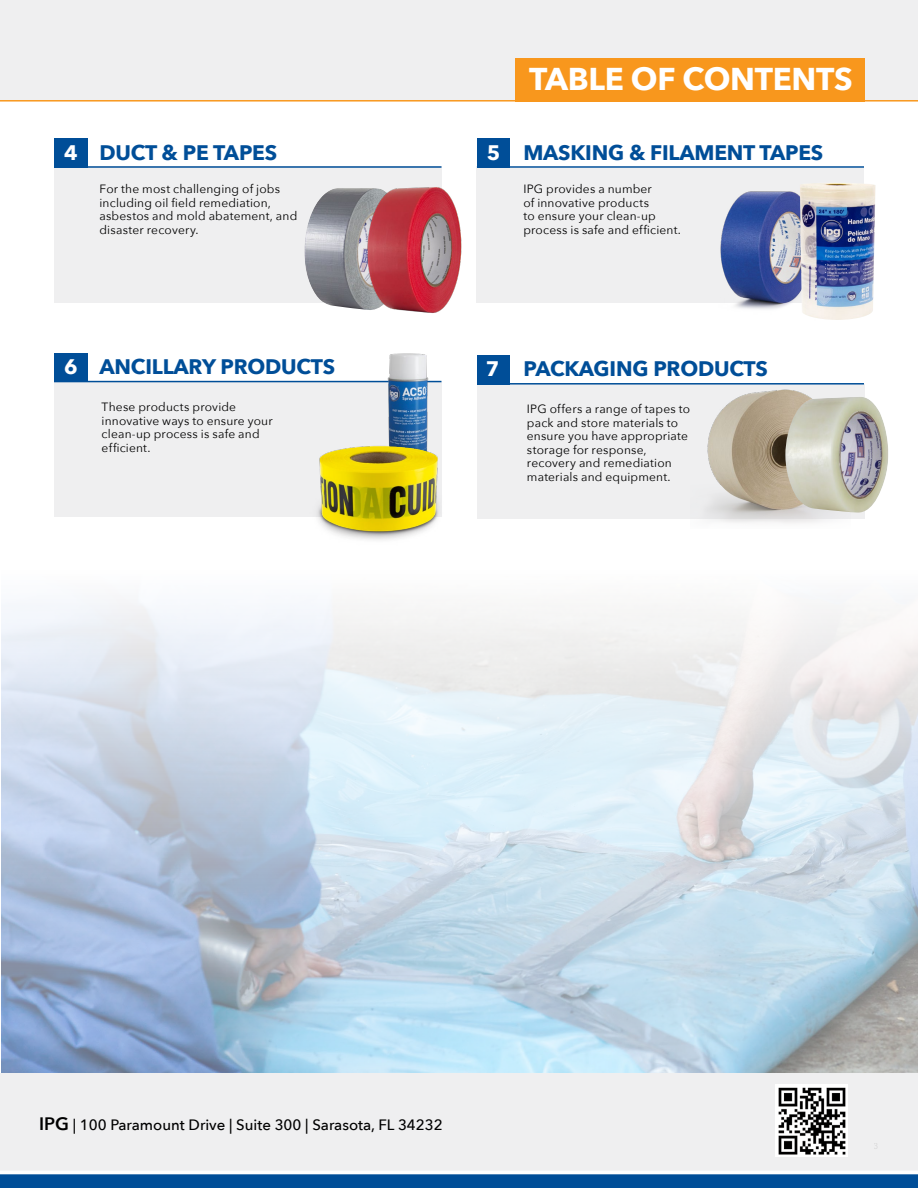
<style>
.page{position:relative;width:918px;height:1188px;background:#fff}
.page>*{position:absolute;margin:0;border:0;box-sizing:border-box;transform-origin:0 0}
.t1{font:700 31.5px "Avenir Next";letter-spacing:-.01em;color:#fff}
.t2{font:700 21px "Avenir Next";letter-spacing:-.01em;color:#004e98}
.t3{font:700 21px "Avenir Next";color:#fff}
.t4{font:500 15px "Avenir Next";color:#000}
.t5{font:12px/13.5px "Avenir Next";letter-spacing:.015em;color:#000}
.s1{color:#fff}
.s2{font-weight:600;font-size:18px}
</style>
<div class="page">
<img style="left:1px;top:603px;width:917px;height:470px">
<div style="left:0;top:1073px;width:918px;height:98px;background:#ededee"></div>
<img style="left:776px;top:1085px;width:72px;height:72px">
<div style="left:0;top:0;width:918px;height:100px;background:#ededee"></div>
<div style="left:0;top:1174px;width:918px;height:14px;background:#004e98"></div>
<hr style="left:0;top:100px;width:918px;height:2px;background:#f8971d">
<div style="left:515px;top:58px;width:350px;height:44px;background:#f8971d"></div>
<div style="left:54px;top:166px;width:387px;height:137px;background:#ededee"></div>
<div style="left:477px;top:168px;width:387px;height:134px;background:#ededee"></div>
<div style="left:477px;top:139px;width:33px;height:29px;background:#004e98"></div>
<hr style="left:477px;top:166px;width:387px;height:2px;background:#004e98">
<div style="left:54px;top:139px;width:33px;height:29px;background:#004e98"></div>
<hr style="left:54px;top:166px;width:387px;height:2px;background:#004e98">
<div style="left:54px;top:382px;width:387px;height:135px;background:#ededee"></div>
<div style="left:54px;top:353px;width:33px;height:29px;background:#004e98"></div>
<hr style="left:54px;top:381px;width:387px;height:1px;background:#004e98">
<div style="left:477px;top:385px;width:388px;height:134px;background:#ededee"></div>
<div style="left:477px;top:355px;width:33px;height:30px;background:#004e98"></div>
<hr style="left:477px;top:383px;width:387px;height:2px;background:#004e98">
<img style="left:690px;top:384px;width:160px;height:139px">
<img style="left:785px;top:397px;width:103px;height:116px">
<img style="left:304px;top:188px;width:59px;height:122px">
<img style="left:363px;top:183px;width:99px;height:130px">
<img style="left:375px;top:353px;width:66px;height:85px">
<img style="left:318px;top:438px;width:124px;height:102px">
<img style="left:717px;top:191px;width:83px;height:118px">
<img style="left:800px;top:183px;width:76px;height:137px">
<h1 class="t1" style="left:529px;top:51px;width:325px">TABLE OF CONTENTS</h1>
<h2 class="t2" style="left:64px;top:134px;width:215px"><span class="s1">4</span> DUCT &amp; PE TAPES</h2>
<h2 class="t2" style="left:523px;top:134px;width:302px">MASKING &amp; FILAMENT TAPES</h2>
<h2 class="t3" style="left:487px;top:134px;width:15px">5</h2>
<p class="t5" style="left:100px;top:182px;width:199px">For the most challenging of jobs including oil field remediation, asbestos and mold abatement, and disaster recovery.</p>
<p class="t5" style="left:523px;top:182px;width:159px">IPG provides a number<br>of innovative products<br>to ensure your clean-up process is safe and efficient.</p>
<h2 class="t2" style="left:64px;top:348px;width:273px"><span class="s1">6</span> ANCILLARY PRODUCTS</h2>
<p class="t5" style="left:102px;top:400px;width:173px">These products provide innovative ways to ensure your clean-up process is safe and efficient.</p>
<h2 class="t2" style="left:486px;top:351px;width:284px"><span class="s1">7</span> PACKAGING PRODUCTS</h2>
<p class="t5" style="left:527px;top:402px;width:165px">IPG offers a range of tapes to pack and store materials to ensure you have appropriate storage for response, recovery and remediation materials and equipment.</p>
<p class="t4" style="left:39px;top:1112px;width:405px"><span class="s2">IPG</span> | 100 Paramount Drive | Suite 300 | Sarasota, FL 34232</p>
</div>
